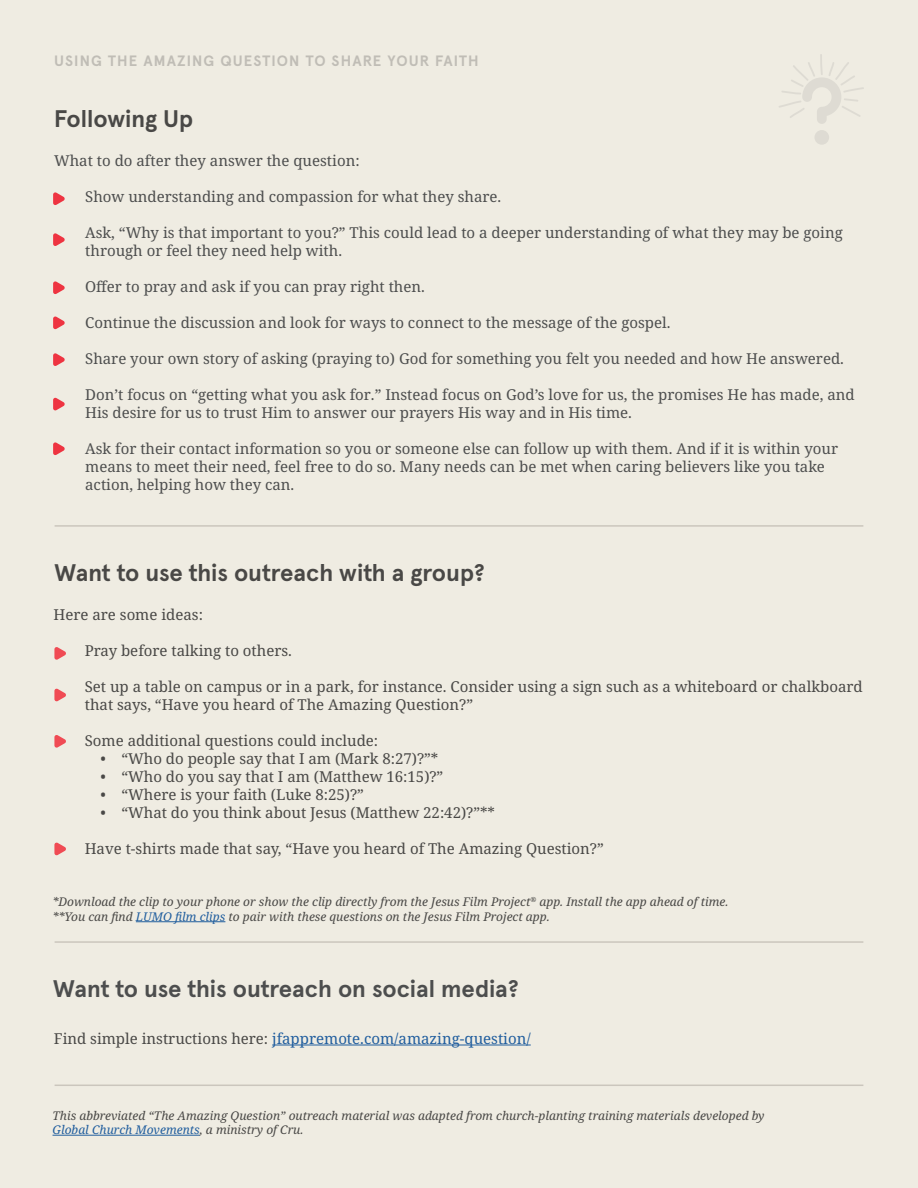
<style>
.page{position:relative;width:918px;height:1188px;background:#efece2}
.page>*{position:absolute;margin:0;border:0;box-sizing:border-box;transform-origin:0 0}
.t1{font:700 24px "Apercu Pro";letter-spacing:-.005em;color:#494846}
.t2{font:700 24px "Apercu Pro";letter-spacing:-.005em;color:#4d4e4e}
.t3{font:15px/18px "Noto Serif";color:#4d4e4e}
.t4{font:15px/18px "Noto Serif";color:#494846}
.t5{font:15px "Noto Serif";color:#215e9e}
.t6{font:700 15px "Apercu Pro";letter-spacing:.075em;color:#c0bdb6}
.t7{font:italic 12px/14.4px "Noto Serif";color:#494846}
.s1{color:#215e9e}
.s2{color:#494846}
</style>
<div class="page">
<svg style="left:779px;top:54px;width:85px;height:91px"></svg>
<svg style="left:53px;top:192px;width:12px;height:13px"></svg>
<svg style="left:53px;top:233px;width:12px;height:13px"></svg>
<svg style="left:53px;top:281px;width:12px;height:13px"></svg>
<svg style="left:53px;top:316px;width:12px;height:14px"></svg>
<svg style="left:53px;top:353px;width:12px;height:13px"></svg>
<svg style="left:53px;top:397px;width:12px;height:14px"></svg>
<svg style="left:53px;top:442px;width:12px;height:13px"></svg>
<hr style="left:55px;top:525px;width:808px;height:2px;background:#cbc6bd">
<hr style="left:55px;top:941px;width:808px;height:2px;background:#cbc6bd">
<hr style="left:55px;top:1085px;width:808px;height:1px;background:#cbc6bd">
<hr style="left:136px;top:921px;width:89px;height:1px;background:#215e9e">
<hr style="left:53px;top:1135px;width:147px;height:1px;background:#215e9e">
<hr style="left:272px;top:1045px;width:259px;height:1px;background:#215e9e">
<svg style="left:54px;top:647px;width:12px;height:13px"></svg>
<svg style="left:54px;top:688px;width:12px;height:14px"></svg>
<svg style="left:54px;top:735px;width:12px;height:13px"></svg>
<svg style="left:54px;top:842px;width:12px;height:14px"></svg>
<p class="t6" style="left:54px;top:49px;width:426px">USING THE AMAZING QUESTION TO SHARE YOUR FAITH</p>
<h1 class="t1" style="left:54px;top:99px;width:141px">Following Up</h1>
<p class="t3" style="left:54px;top:152px;width:307px">What to do after they answer the question:</p>
<p class="t3" style="left:85px;top:188px;width:418px">Show understanding and compassion for what they share.</p>
<p class="t3" style="left:85px;top:224px;width:759px">Ask, “Why is that important to you?” This could lead to a deeper understanding of what they may be going through or feel they need help with.</p>
<p class="t3" style="left:85px;top:278px;width:341px">Offer to pray and ask if you can pray right then.</p>
<p class="t3" style="left:85px;top:314px;width:587px">Continue the discussion and look for ways to connect to the message of the gospel.</p>
<p class="t3" style="left:85px;top:350px;width:760px">Share your own story of asking (praying to) God for something you felt you needed and how He answered.</p>
<p class="t3" style="left:85px;top:386px;width:771px">Don’t focus on “getting what you ask for.” Instead focus on God’s love for us, the promises He has made, and<br>His desire for us to trust Him to answer our prayers His way and in His time.</p>
<p class="t3" style="left:85px;top:440px;width:754px">Ask for their contact information so you or someone else can follow up with them. And if it is within your means to meet their need, feel free to do so. Many needs can be met when caring believers like you take action, helping how they can.</p>
<h1 class="t1" style="left:54px;top:554px;width:432px">Want to use this outreach with a group?</h1>
<p class="t4" style="left:54px;top:606px;width:151px">Here are some ideas:</p>
<p class="t4" style="left:85px;top:642px;width:209px">Pray before talking to others.</p>
<p class="t4" style="left:85px;top:678px;width:779px">Set up a table on campus or in a park, for instance. Consider using a sign such as a whiteboard or chalkboard that says, “Have you heard of The Amazing Question?”</p>
<p class="t4" style="left:85px;top:732px;width:295px">Some additional questions could include:</p>
<p class="t4" style="left:100px;top:750px;width:340px">• “Who do people say that I am (Mark 8:27)?”*</p>
<p class="t4" style="left:100px;top:768px;width:345px">• “Who do you say that I am (Matthew 16:15)?”</p>
<p class="t4" style="left:100px;top:786px;width:265px">• “Where is your faith (Luke 8:25)?”</p>
<p class="t4" style="left:100px;top:804px;width:396px">• “What do you think about Jesus (Matthew 22:42)?”**</p>
<p class="t4" style="left:85px;top:840px;width:521px">Have t-shirts made that say, “Have you heard of The Amazing Question?”</p>
<p class="t7" style="left:53px;top:895px;width:677px">*Download the clip to your phone or show the clip directly from the Jesus Film Project<sup>®</sup> app. Install the app ahead of time. **You can find <span class="s1">LUMO film clips</span> to pair with these questions on the Jesus Film Project app.</p>
<h1 class="t2" style="left:53px;top:970px;width:467px">Want to use this outreach on social media?</h1>
<p class="t5" style="left:54px;top:1028px;width:478px"><span class="s2">Find simple instructions here:</span> jfappremote.com/amazing-question/</p>
<p class="t7" style="left:53px;top:1108px;width:714px">This abbreviated “The Amazing Question” outreach material was adapted from church-planting training materials developed by<br><span class="s1">Global Church Movements</span>, a ministry of Cru.</p>
</div>
